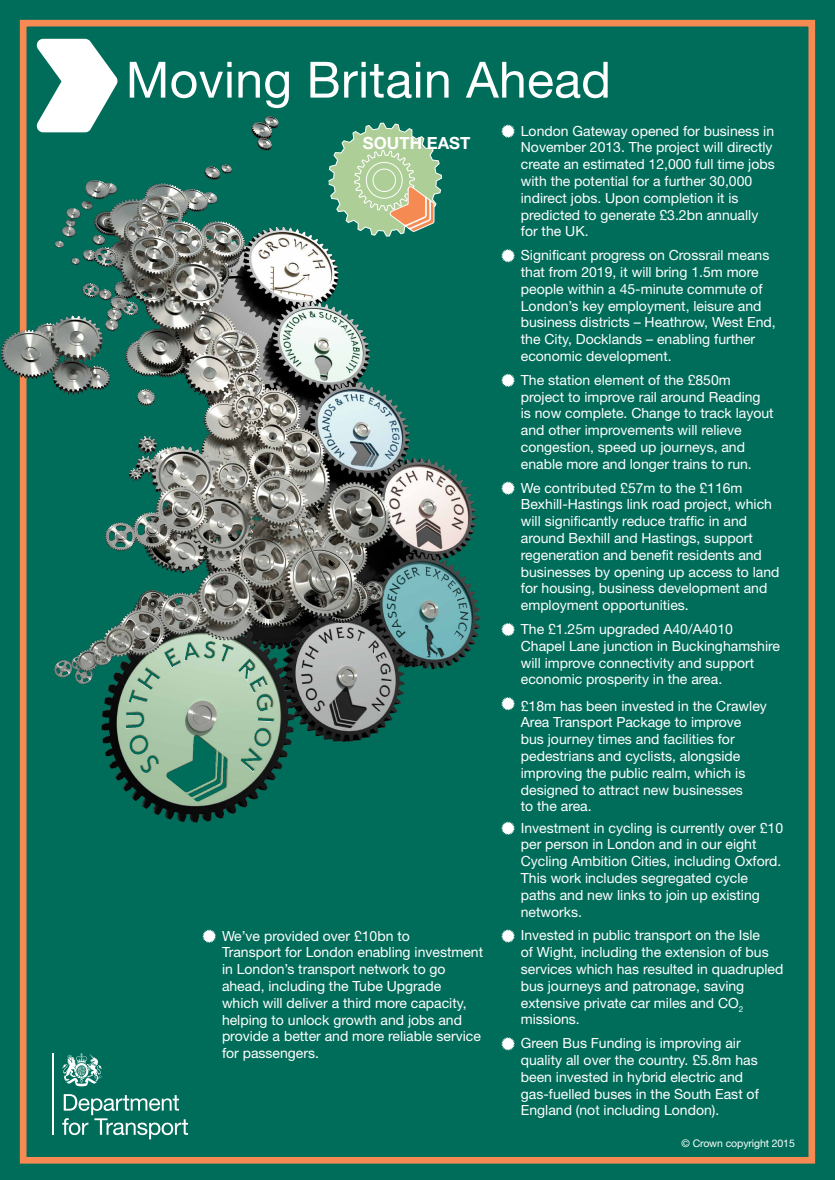
<style>
.page{position:relative;width:835px;height:1180px;background:#fff}
.page>*{position:absolute;margin:0;border:0;box-sizing:border-box;transform-origin:0 0}
.t1{font:50.05px "Helvetica Neue";letter-spacing:.005em;color:#fff}
.t2{font:700 16.8px "Helvetica Neue";color:#fff}
.Text__42_on_50{font:14px/16.8px "Helvetica Neue";color:#fff}
.t3{font:10.5px "Helvetica Neue";letter-spacing:-.01em;color:#fff}
</style>
<div class="page">
<div style="left:0;top:0;width:834px;height:1180px;background:#006d5a"></div>
<div style="left:20px;top:20px;width:795px;height:1143px;border:7px solid #f68a52"></div>
<svg style="left:36px;top:39px;width:81px;height:67px"></svg>
<svg style="left:501px;top:124px;width:13px;height:14px"></svg>
<img style="left:1px;top:106px;width:480px;height:733px">
<svg style="left:501px;top:249px;width:13px;height:13px"></svg>
<svg style="left:501px;top:374px;width:13px;height:13px"></svg>
<svg style="left:501px;top:481px;width:13px;height:14px"></svg>
<svg style="left:501px;top:623px;width:13px;height:13px"></svg>
<svg style="left:501px;top:697px;width:13px;height:13px"></svg>
<svg style="left:501px;top:821px;width:13px;height:14px"></svg>
<svg style="left:501px;top:929px;width:13px;height:13px"></svg>
<svg style="left:501px;top:1037px;width:13px;height:13px"></svg>
<svg style="left:202px;top:929px;width:14px;height:14px"></svg>
<svg style="left:327px;top:122px;width:115px;height:115px"></svg>
<hr style="left:52px;top:1053px;width:2px;height:81px;background:#fff">
<svg style="left:62px;top:1094px;width:126px;height:45px"></svg>
<svg style="left:62px;top:1053px;width:40px;height:33px"></svg>
<h1 class="t1" style="left:126px;top:50px;width:486px">Moving Britain Ahead</h1>
<h1 class="t2" style="left:363px;top:132px;width:109px">SOUTH EAST</h1>
<p class="Text__42_on_50" style="left:520px;top:122px;width:255px">London Gateway opened for business in November 2013. The project will directly create an estimated 12,000 full time jobs with the potential for a further 30,000 indirect jobs. Upon completion it is predicted to generate £3.2bn annually for the UK.</p>
<p class="Text__42_on_50" style="left:520px;top:246px;width:256px">Significant progress on Crossrail means that from 2019, it will bring 1.5m more people within a 45-minute commute of London’s key employment, leisure and business districts – Heathrow, West End, the City, Docklands – enabling further economic development.</p>
<p class="Text__42_on_50" style="left:520px;top:371px;width:254px">The station element of the £850m project to improve rail around Reading is now complete. Change to track layout and other improvements will relieve congestion, speed up journeys, and enable more and longer trains to run.</p>
<p class="Text__42_on_50" style="left:520px;top:479px;width:260px">We contributed £57m to the £116m Bexhill-Hastings link road project, which will significantly reduce traffic in and around Bexhill and Hastings, support regeneration and benefit residents and businesses by opening up access to land for housing, business development and employment opportunities.</p>
<p class="Text__42_on_50" style="left:520px;top:620px;width:261px">The £1.25m upgraded A40/A4010<br>Chapel Lane junction in Buckinghamshire will improve connectivity and support economic prosperity in the area.</p>
<p class="Text__42_on_50" style="left:520px;top:697px;width:247px">£18m has been invested in the Crawley<br>Area Transport Package to improve bus journey times and facilities for pedestrians and cyclists, alongside improving the public realm, which is designed to attract new businesses<br>to the area.</p>
<p class="Text__42_on_50" style="left:520px;top:819px;width:264px">Investment in cycling is currently over £10 per person in London and in our eight Cycling Ambition Cities, including Oxford.<br>This work includes segregated cycle paths and new links to join up existing networks.</p>
<p class="Text__42_on_50" style="left:520px;top:927px;width:264px">Invested in public transport on the Isle<br>of Wight, including the extension of bus services which has resulted in quadrupled bus journeys and patronage, saving extensive private car miles and CO<sub>2 </sub>missions.</p>
<p class="Text__42_on_50" style="left:520px;top:1034px;width:239px">Green Bus Funding is improving air quality all over the country. £5.8m has been invested in hybrid electric and gas-fuelled buses in the South East of England (not including London).</p>
<p class="Text__42_on_50" style="left:222px;top:927px;width:262px">We’ve provided over £10bn to<br>Transport for London enabling investment in London’s transport network to go ahead, including the Tube Upgrade<br>which will deliver a third more capacity, helping to unlock growth and jobs and provide a better and more reliable service for passengers.</p>
<p class="t3" style="left:681px;top:1137px;width:115px">© Crown copyright 2015</p>
</div>
